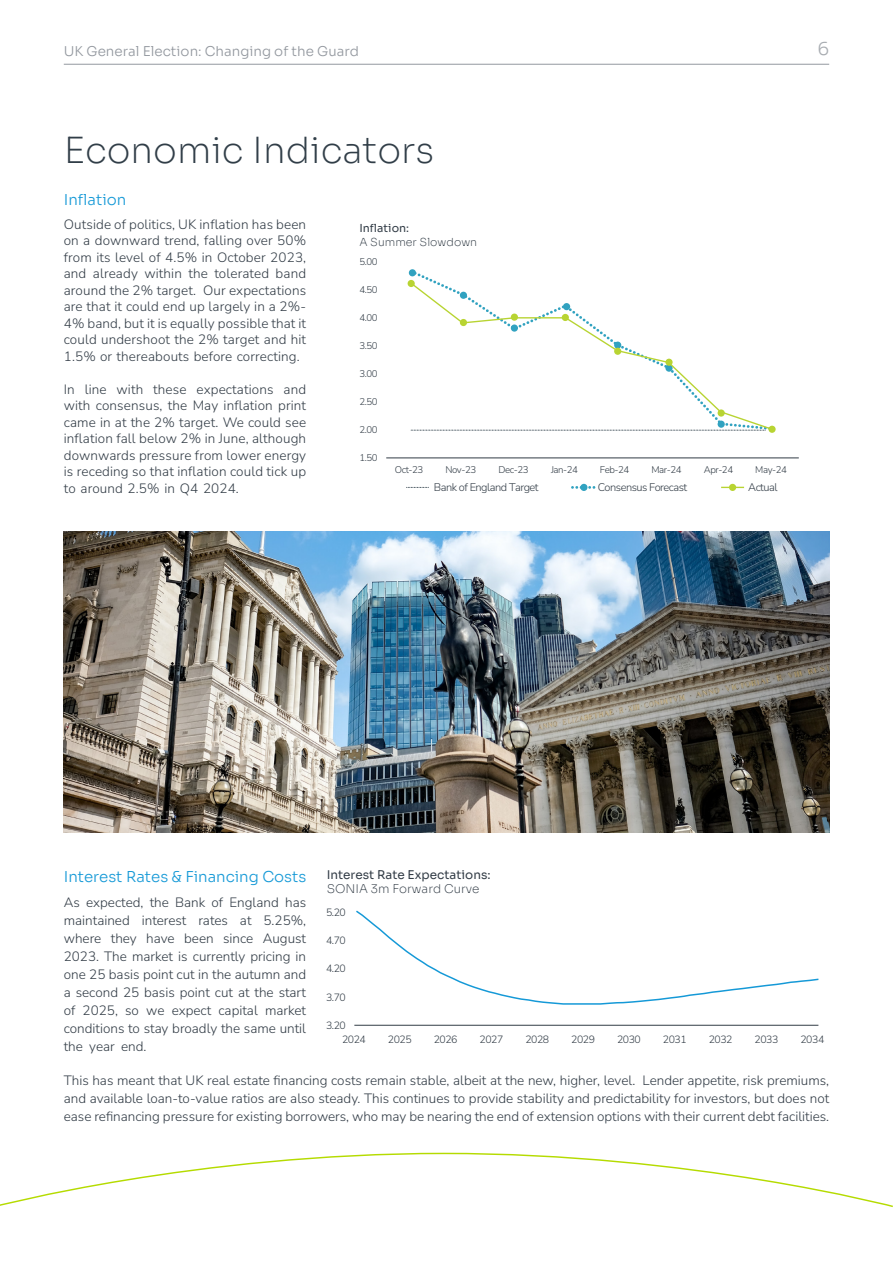
<style>
.page{position:relative;width:893px;height:1263px;background:#fff}
.page>*{position:absolute;margin:0;border:0;box-sizing:border-box;transform-origin:0 0}
.t1{font:200 36px "Sora";color:#313e48}
.t2{font:18px "Sora";color:#a8acb1}
.t3{font:15px "Sora";color:#179ad7}
.Body_Text{font:200 13.5px/16.5px "Nunito Sans 12 pt";color:#323c46;text-align:justify}
.t4{font:13.5px "Sora";color:#93989f}
.t5{font:12px/14.4px "Sora";color:#323c46}
.t6{font:200 11.1px "Nunito Sans 12 pt";letter-spacing:-.045em;color:#323c46}
.t7{font:200 11.1px/13.2px "Sora";color:#323c46}
.t8{font:200 10.5px "Nunito Sans 12 pt";letter-spacing:-.045em;color:#323c46}
.t9{font:200 9.6px "Nunito Sans 12 pt";letter-spacing:-.045em;color:#323c46}
.s1{font-weight:400}
.s2{font-weight:200}
</style>
<div class="page">
<hr style="left:64px;top:64px;width:765px;height:1px;background:#93989f">
<svg style="left:0;top:1152px;width:893px;height:56px"></svg>
<hr style="left:386px;top:458px;width:413px;height:1px;background:#323c46">
<div style="left:409px;top:269px;width:7px;height:7px;background:#31a2c0;border-radius:50%"></div>
<svg style="left:407px;top:487px;width:22px;height:1px"></svg>
<div style="left:580px;top:484px;width:7px;height:7px;background:#31a2c0;border-radius:50%"></div>
<svg style="left:572px;top:486px;width:23px;height:3px"></svg>
<div style="left:729px;top:484px;width:7px;height:7px;background:#b8d432;border-radius:50%"></div>
<svg style="left:721px;top:487px;width:23px;height:1px"></svg>
<svg style="left:768px;top:426px;width:8px;height:7px"></svg>
<svg style="left:409px;top:281px;width:365px;height:150px"></svg>
<img style="left:64px;top:531px;width:765px;height:301px">
<hr style="left:354px;top:1025px;width:464px;height:1px;background:#323c46">
<svg style="left:356px;top:910px;width:463px;height:95px"></svg>
<p class="t4" style="left:64px;top:40px;width:297px">UK General Election: Changing of the Guard</p>
<h2 class="t2" style="left:817px;top:34px;width:13px">6</h2>
<p class="t1" style="left:64px;top:120px;width:372px">Economic Indicators</p>
<p class="t3" style="left:64px;top:187px;width:64px">Inflation</p>
<p class="Body_Text" style="left:64px;top:215px;width:244px">Outside of politics, UK inflation has been on a downward trend, falling over 50% from its level of 4.5% in October 2023, and already within the tolerated band around the 2% target. Our expectations are that it could end up largely in a 2%- 4% band, but it is equally possible that it could undershoot the 2% target and hit 1.5% or thereabouts before correcting.</p>
<p class="Body_Text" style="left:64px;top:380px;width:244px">In line with these expectations and with consensus, the May inflation print came in at the 2% target. We could see inflation fall below 2% in June, although downwards pressure from lower energy is receding so that inflation could tick up to around 2.5% in Q4 2024.</p>
<p class="t7" style="left:359px;top:221px;width:119px"><span class="s1">Inflation:<br></span>A Summer Slowdown</p>
<p class="t9" style="left:359px;top:255px;width:20px">5.00</p>
<p class="t9" style="left:359px;top:283px;width:20px">4.50</p>
<p class="t9" style="left:359px;top:311px;width:20px">4.00</p>
<p class="t9" style="left:359px;top:339px;width:20px">3.50</p>
<p class="t9" style="left:359px;top:367px;width:20px">3.00</p>
<p class="t9" style="left:359px;top:395px;width:20px">2.50</p>
<p class="t9" style="left:359px;top:423px;width:20px">2.00</p>
<p class="t9" style="left:359px;top:451px;width:20px">1.50</p>
<p class="t9" style="left:395px;top:463px;width:30px">Oct-23</p>
<p class="t9" style="left:445px;top:463px;width:32px">Nov-23</p>
<p class="t9" style="left:499px;top:463px;width:32px">Dec-23</p>
<p class="t9" style="left:551px;top:463px;width:28px">Jan-24</p>
<p class="t9" style="left:600px;top:463px;width:31px">Feb-24</p>
<p class="t9" style="left:651px;top:463px;width:32px">Mar-24</p>
<p class="t9" style="left:704px;top:463px;width:31px">Apr-24</p>
<p class="t9" style="left:755px;top:463px;width:33px">May-24</p>
<p class="t6" style="left:434px;top:479px;width:106px">Bank of England Target</p>
<p class="t6" style="left:598px;top:479px;width:91px">Consensus Forecast</p>
<p class="t6" style="left:748px;top:479px;width:31px">Actual</p>
<p class="t3" style="left:64px;top:865px;width:244px">Interest Rates &amp; Financing Costs</p>
<p class="t5" style="left:327px;top:866px;width:165px">Interest Rate Expectations:<br><span class="s2">SONIA 3m Forward Curve</span></p>
<p class="Body_Text" style="left:64px;top:892px;width:244px;line-height:18px">As expected, the Bank of England has maintained interest rates at 5.25%, where they have been since August 2023. The market is currently pricing in one 25 basis point cut in the autumn and a second 25 basis point cut at the start of 2025, so we expect capital market conditions to stay broadly the same until the year end.</p>
<p class="Body_Text" style="left:64px;top:1071px;width:767px;line-height:18px">This has meant that UK real estate financing costs remain stable, albeit at the new, higher, level. Lender appetite, risk premiums, and available loan-to-value ratios are also steady. This continues to provide stability and predictability for investors, but does not ease refinancing pressure for existing borrowers, who may be nearing the end of extension options with their current debt facilities.</p>
<p class="t8" style="left:326px;top:905px;width:21px">5.20</p>
<p class="t8" style="left:326px;top:933px;width:21px">4.70</p>
<p class="t8" style="left:326px;top:961px;width:21px">4.20</p>
<p class="t8" style="left:326px;top:990px;width:21px">3.70</p>
<p class="t8" style="left:326px;top:1018px;width:21px">3.20</p>
<p class="t8" style="left:342px;top:1032px;width:25px">2024</p>
<p class="t8" style="left:388px;top:1032px;width:25px">2025</p>
<p class="t8" style="left:434px;top:1032px;width:25px">2026</p>
<p class="t8" style="left:480px;top:1032px;width:25px">2027</p>
<p class="t8" style="left:525px;top:1032px;width:25px">2028</p>
<p class="t8" style="left:571px;top:1032px;width:25px">2029</p>
<p class="t8" style="left:617px;top:1032px;width:25px">2030</p>
<p class="t8" style="left:663px;top:1032px;width:25px">2031</p>
<p class="t8" style="left:709px;top:1032px;width:25px">2032</p>
<p class="t8" style="left:755px;top:1032px;width:25px">2033</p>
<p class="t8" style="left:800px;top:1032px;width:25px">2034</p>
</div>
